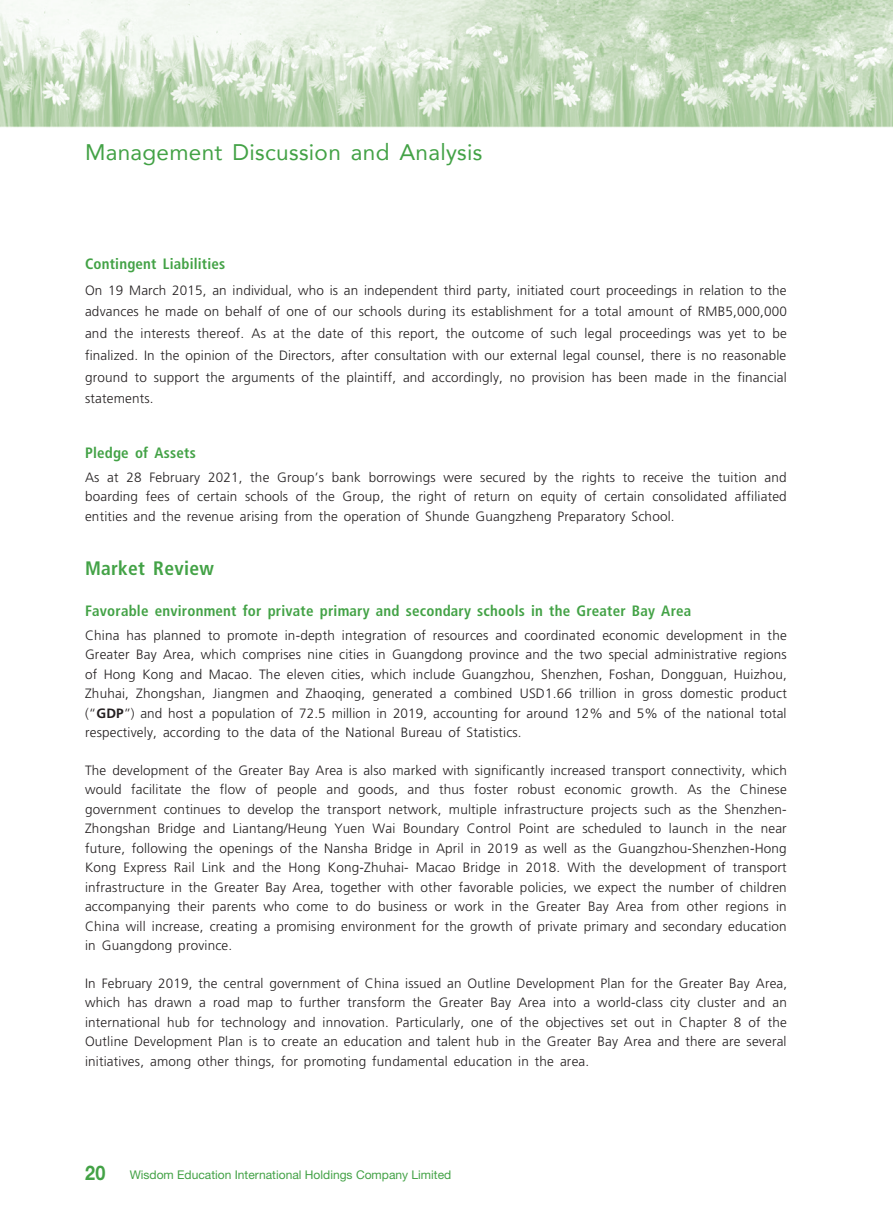
<style>
.page{position:relative;width:893px;height:1212px;background:#fff}
.page>*{position:absolute;margin:0;border:0;box-sizing:border-box;transform-origin:0 0}
.t1{font:22.5px "Avenir";letter-spacing:.015em;color:#43a246}
._03_H1{font:700 condensed 19.5px "Frutiger LT Std";letter-spacing:.015em;color:#43a246}
._04___H2{font:700 condensed 15px "Frutiger LT Std";letter-spacing:.015em;color:#43a246}
._01_Body_Text{font:300 13.5px/19.5px "Frutiger LT Std";letter-spacing:.015em;color:#231f20;text-align:justify}
.t2{font:12px "Helvetica Neue LT Std";color:#43a246}
.s1{font-weight:700}
.s2{font-weight:700;font-size:20.25px}
</style>
<div class="page">
<img style="left:0;top:0;width:893px;height:128px">
<h1 class="t1" style="left:85px;top:134px;width:399px">Management Discussion and Analysis</h1>
<p class="_04___H2" style="left:85px;top:254px;width:142px">Contingent Liabilities</p>
<p class="_01_Body_Text" style="left:85px;top:279px;width:703px;line-height:21.8px">On 19 March 2015, an individual, who is an independent third party, initiated court proceedings in relation to the advances he made on behalf of one of our schools during its establishment for a total amount of RMB5,000,000 and the interests thereof. As at the date of this report, the outcome of such legal proceedings was yet to be finalized. In the opinion of the Directors, after consultation with our external legal counsel, there is no reasonable ground to support the arguments of the plaintiff, and accordingly, no provision has been made in the financial statements.</p>
<p class="_04___H2" style="left:85px;top:444px;width:112px">Pledge of Assets</p>
<p class="_01_Body_Text" style="left:85px;top:467px;width:703px">As at 28 February 2021, the Group’s bank borrowings were secured by the rights to receive the tuition and boarding fees of certain schools of the Group, the right of return on equity of certain consolidated affiliated entities and the revenue arising from the operation of Shunde Guangzheng Preparatory School.</p>
<p class="_03_H1" style="left:85px;top:557px;width:130px">Market Review</p>
<p class="_04___H2" style="left:85px;top:602px;width:608px">Favorable environment for private primary and secondary schools in the Greater Bay Area</p>
<p class="_01_Body_Text" style="left:85px;top:625px;width:703px">China has planned to promote in-depth integration of resources and coordinated economic development in the Greater Bay Area, which comprises nine cities in Guangdong province and the two special administrative regions of Hong Kong and Macao. The eleven cities, which include Guangzhou, Shenzhen, Foshan, Dongguan, Huizhou, Zhuhai, Zhongshan, Jiangmen and Zhaoqing, generated a combined USD1.66 trillion in gross domestic product (“<span class="s1">GDP</span>”) and host a population of 72.5 million in 2019, accounting for around 12% and 5% of the national total respectively, according to the data of the National Bureau of Statistics.</p>
<p class="_01_Body_Text" style="left:85px;top:760px;width:703px">The development of the Greater Bay Area is also marked with significantly increased transport connectivity, which would facilitate the flow of people and goods, and thus foster robust economic growth. As the Chinese government continues to develop the transport network, multiple infrastructure projects such as the Shenzhen-Zhongshan Bridge and Liantang/Heung Yuen Wai Boundary Control Point are scheduled to launch in the near future, following the openings of the Nansha Bridge in April in 2019 as well as the Guangzhou-Shenzhen-Hong Kong Express Rail Link and the Hong Kong-Zhuhai- Macao Bridge in 2018. With the development of transport infrastructure in the Greater Bay Area, together with other favorable policies, we expect the number of children accompanying their parents who come to do business or work in the Greater Bay Area from other regions in China will increase, creating a promising environment for the growth of private primary and secondary education in Guangdong province.</p>
<p class="_01_Body_Text" style="left:85px;top:973px;width:704px">In February 2019, the central government of China issued an Outline Development Plan for the Greater Bay Area, which has drawn a road map to further transform the Greater Bay Area into a world-class city cluster and an international hub for technology and innovation. Particularly, one of the objectives set out in Chapter 8 of the Outline Development Plan is to create an education and talent hub in the Greater Bay Area and there are several initiatives, among other things, for promoting fundamental education in the area.</p>
<p class="t2" style="left:85px;top:1168px;width:368px"><span class="s2">20</span> Wisdom Education International Holdings Company Limited</p>
</div>
